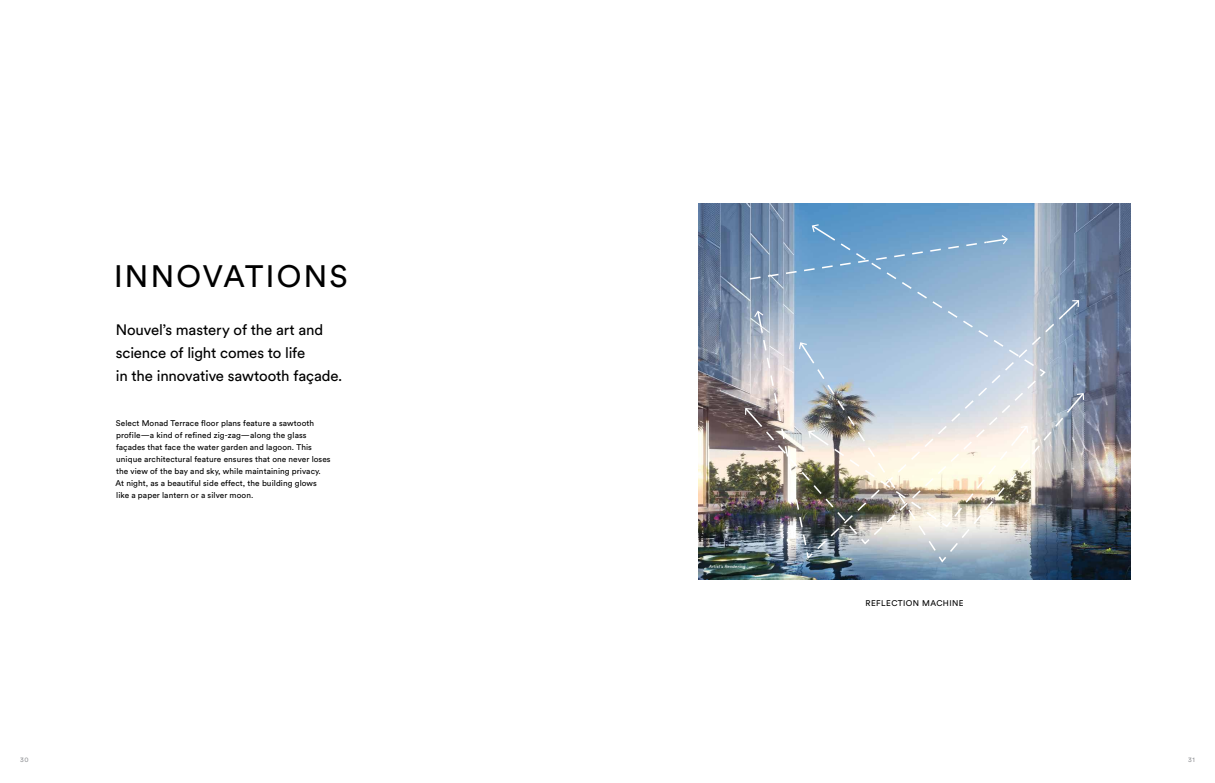
<style>
.page{position:relative;width:1215px;height:783px;background:#fff}
.page>*{position:absolute;margin:0;border:0;box-sizing:border-box;transform-origin:0 0}
.t1{font:30.75px "Circular Std";letter-spacing:.075em;color:#000}
.t2{font:15px/23.2px "Circular Std";letter-spacing:-.01em;color:#000}
.t3{font:8.25px/12px "Circular Std";letter-spacing:.01em;color:#000}
.t4{font:8.25px "Circular Std";letter-spacing:.05em;color:#000}
.t5{font:6.75px "Circular Std";color:#939598}
.t6{font:italic 4.5px "Circular Std";letter-spacing:.02em;color:#fff}
</style>
<div class="page">
<img style="left:699px;top:204px;width:431px;height:375px">
<img style="left:744px;top:224px;width:341px;height:340px">
<h1 class="t1" style="left:114px;top:258px;width:235px">INNOVATIONS</h1>
<h2 class="t2" style="left:116px;top:318px;width:228px">Nouvel’s mastery of the art and science of light comes to life<br>in the innovative sawtooth façade.</h2>
<p class="t3" style="left:116px;top:417px;width:217px">Select Monad Terrace floor plans feature a sawtooth profile—a kind of refined zig-zag—along the glass façades that face the water garden and lagoon. This unique architectural feature ensures that one never loses the view of the bay and sky, while maintaining privacy.<br>At night, as a beautiful side effect, the building glows like a paper lantern or a silver moon.</p>
<p class="t6" style="left:709px;top:564px;width:38px">Artist’s Rendering</p>
<p class="t4" style="left:866px;top:598px;width:100px">REFLECTION MACHINE</p>
<p class="t5" style="left:20px;top:755px;width:10px">30</p>
<p class="t5" style="left:1188px;top:755px;width:8px">31</p>
</div>
